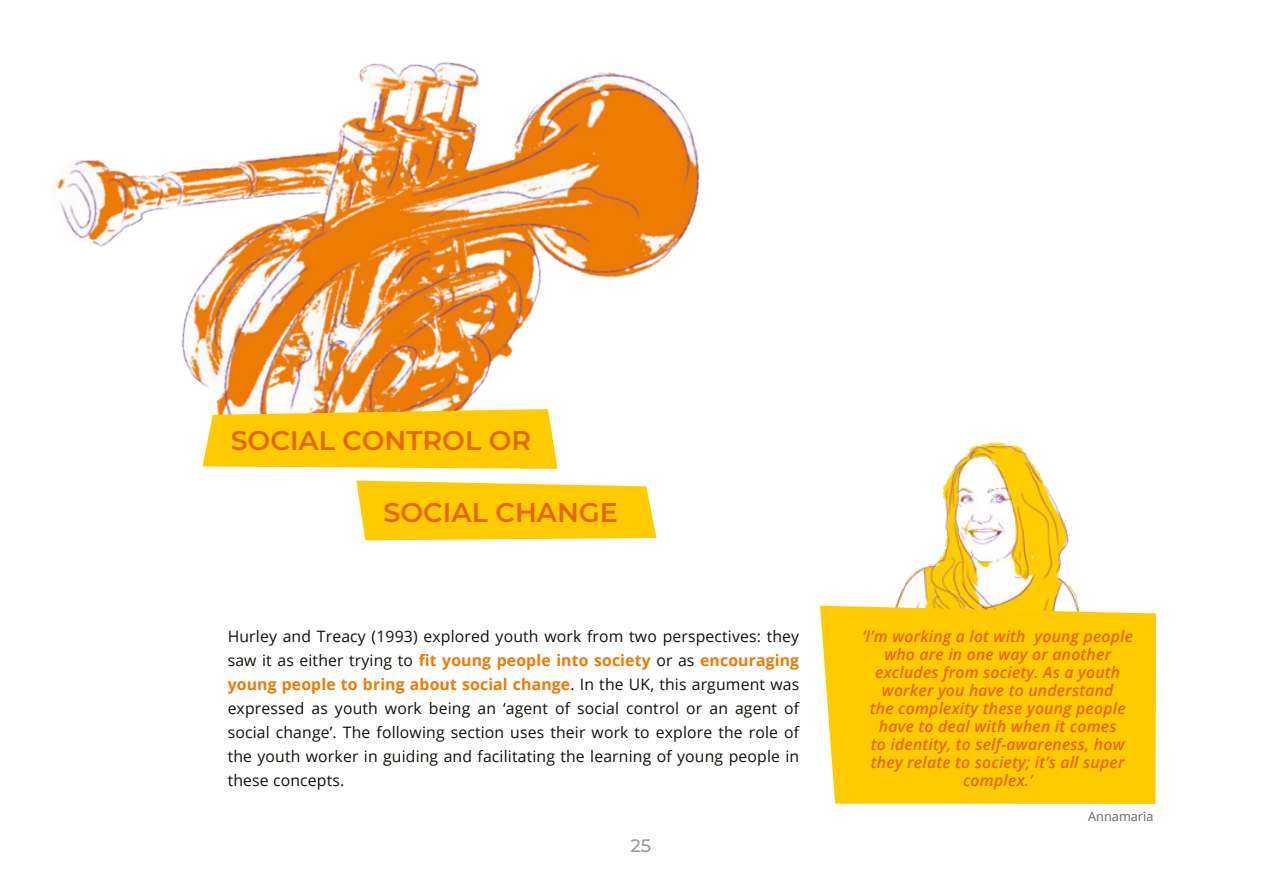
<style>
.page{position:relative;width:1263px;height:893px;background:#fff}
.page>*{position:absolute;margin:0;border:0;box-sizing:border-box;transform-origin:0 0}
.t1{font:600 27px "Montserrat";color:#e46600}
.t2{font:500 18px "Montserrat";color:#9c9894}
.t3{font:15.75px/24px "Open Sans";letter-spacing:.01em;color:#110f08;text-align:justify}
.t4{font:italic 600 15.75px/18px "Open Sans";letter-spacing:.015em;color:#e46600;text-align:center}
.t5{font:12.75px "Open Sans";color:#686560}
.s1{font-weight:700;color:#f37800}
</style>
<div class="page">
<img style="left:820px;top:442px;width:259px;height:164px">
<img style="left:57px;top:62px;width:643px;height:479px">
<svg style="left:202px;top:409px;width:355px;height:60px;background:#fdcd15"></svg>
<svg style="left:356px;top:481px;width:300px;height:59px;background:#fecf16"></svg>
<div style="left:820px;top:606px;width:336px;height:198px;background:#fecb00"></div>
<h1 class="t1" style="left:231px;top:422px;width:302px">SOCIAL CONTROL OR</h1>
<h1 class="t1" style="left:384px;top:494px;width:236px">SOCIAL CHANGE</h1>
<p class="t3" style="left:228px;top:624px;width:573px">Hurley and Treacy (1993) explored youth work from two perspectives: they saw it as either trying to <span class="s1">fit young people into society</span> or as <span class="s1">encouraging young people to bring about social change</span>. In the UK, this argument was expressed as youth work being an ‘agent of social control or an agent of social change’. The following section uses their work to explore the role of the youth worker in guiding and facilitating the learning of young people in these concepts.</p>
<p class="t2" style="left:630px;top:832px;width:22px">25</p>
<p class="t4" style="left:862px;top:627px;width:272px">‘I’m working a lot with young people who are in one way or another excludes from society. As a youth worker you have to understand<br>the complexity these young people have to deal with when it comes<br>to identity, to self-awareness, how they relate to society; it’s all super complex.’</p>
<p class="t5" style="left:1088px;top:808px;width:67px">Annamaria</p>
</div>
